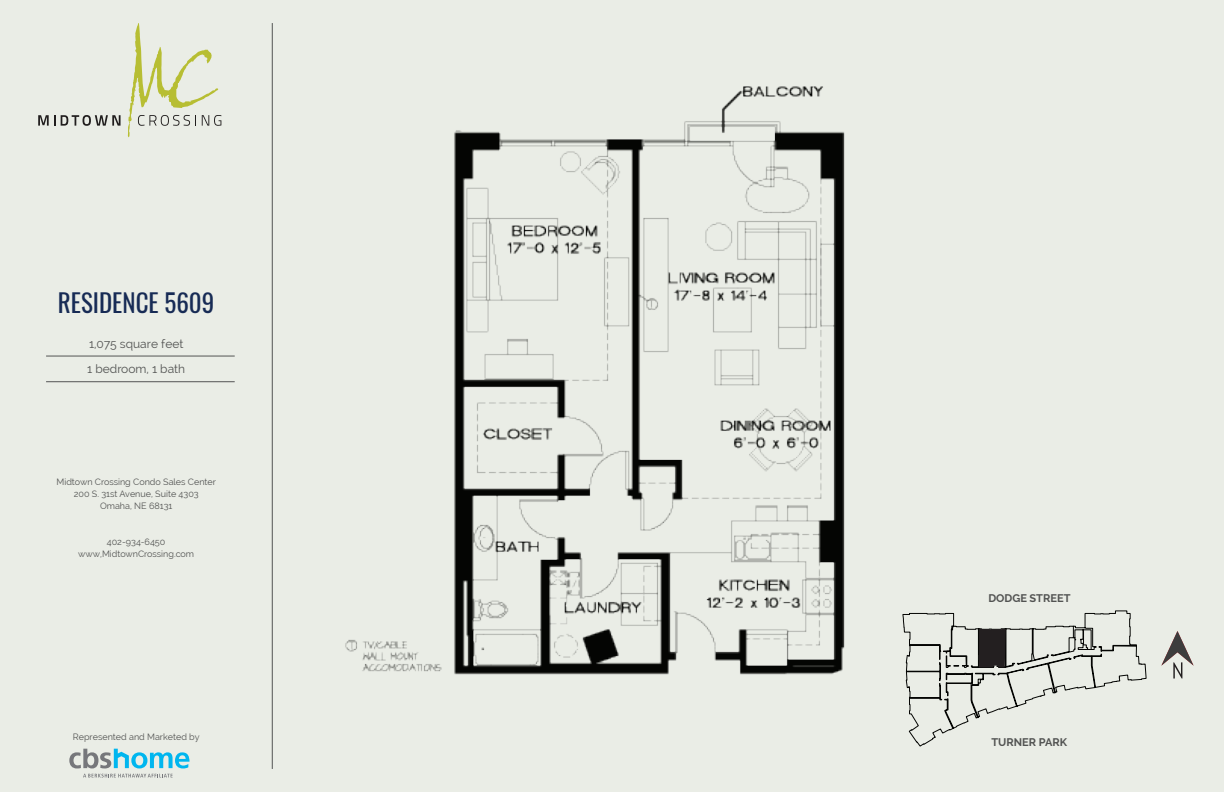
<style>
.page{position:relative;width:1224px;height:792px;background:#eaede6}
.page>*{position:absolute;margin:0;border:0;box-sizing:border-box;transform-origin:0 0}
.t1{font:25px "Oswald";color:#172b55}
.t2{font:12px/25px "Raleway";color:#525352}
.t3{font:700 11px "Raleway";color:#525352}
.t4{font:9px/12px "Raleway";color:#525352;text-align:center}
</style>
<div class="page">
<svg style="left:38px;top:115px;width:83px;height:11px"></svg>
<svg style="left:128px;top:23px;width:93px;height:114px"></svg>
<hr style="left:272px;top:23px;width:1px;height:746px;background:#535454">
<hr style="left:46px;top:356px;width:189px;height:1px;background:#535454">
<hr style="left:46px;top:382px;width:189px;height:1px;background:#535454">
<svg style="left:83px;top:774px;width:90px;height:4px"></svg>
<svg style="left:69px;top:749px;width:120px;height:19px"></svg>
<img style="left:345px;top:86px;width:500px;height:589px">
<svg style="left:1161px;top:631px;width:33px;height:48px"></svg>
<svg style="left:902px;top:610px;width:245px;height:137px"></svg>
<h1 class="t1" style="left:58px;top:281px;width:158px">RESIDENCE 5609</h1>
<h2 class="t2" style="left:87px;top:331px;width:99px">1,075 square feet<br>1 bedroom, 1 bath</h2>
<p class="t4" style="left:57px;top:476px;width:161px">Midtown Crossing Condo Sales Center<br>200 S. 31st Avenue, Suite 4303<br>Omaha, NE 68131</p>
<p class="t4" style="left:78px;top:536px;width:118px">402-934-6450 www,MidtownCrossing.com</p>
<p class="t4" style="left:73px;top:731px;width:128px">Represented and Marketed by</p>
<p class="t3" style="left:988px;top:592px;width:84px">DODGE STREET</p>
<p class="t3" style="left:991px;top:736px;width:77px">TURNER PARK</p>
</div>
